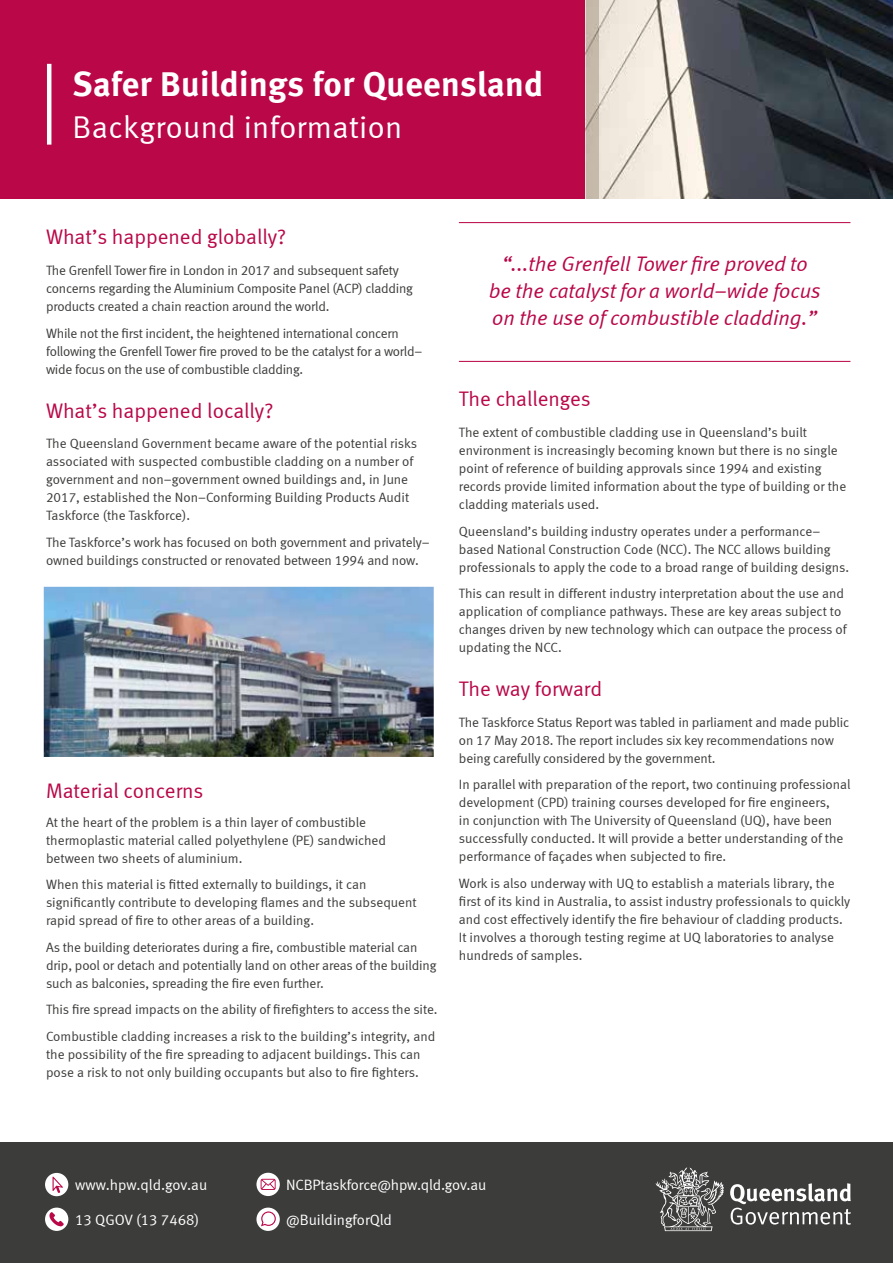
<style>
.page{position:relative;width:893px;height:1263px;background:#fff}
.page>*{position:absolute;margin:0;border:0;box-sizing:border-box;transform-origin:0 0}
.t1{font:34.5px "Meta Bold LF";letter-spacing:.01em;color:#fff}
.t2{font:31.5px "Meta Normal LF";letter-spacing:.01em;color:#fff}
.t3{font:italic 21px/27px "Meta Normal LF";color:#b90748;text-align:center}
.t4{font:21px "Meta Normal LF";color:#b90748}
.t5{font:15px "Meta Normal LF";letter-spacing:-.005em;color:#fff}
.t6{font:13.5px/18px "Meta Normal LF";letter-spacing:-.005em;color:#3c3c3b}
</style>
<div class="page">
<div style="left:0;top:0;width:586px;height:199px;background:#b90748"></div>
<hr style="left:47px;top:64px;width:4px;height:81px;background:#fff">
<div style="left:0;top:1143px;width:893px;height:120px;background:#3c3c3b"></div>
<svg style="left:730px;top:1183px;width:121px;height:42px"></svg>
<svg style="left:656px;top:1167px;width:68px;height:64px"></svg>
<img style="left:599px;top:0;width:294px;height:199px">
<div style="left:586px;top:0;width:13px;height:199px;background:#c5b9aa"></div>
<div style="left:45px;top:1207px;width:23px;height:24px;background:#fff;border-radius:50%"></div>
<svg style="left:49px;top:1212px;width:15px;height:15px"></svg>
<div style="left:45px;top:1173px;width:23px;height:23px;background:#fff;border-radius:50%"></div>
<svg style="left:53px;top:1176px;width:10px;height:17px"></svg>
<svg style="left:256px;top:1173px;width:24px;height:23px"></svg>
<svg style="left:261px;top:1179px;width:15px;height:11px"></svg>
<svg style="left:256px;top:1207px;width:24px;height:24px"></svg>
<svg style="left:261px;top:1211px;width:15px;height:15px"></svg>
<img style="left:44px;top:587px;width:390px;height:170px">
<hr style="left:459px;top:222px;width:391px;height:1px;background:#b90748">
<hr style="left:459px;top:361px;width:391px;height:1px;background:#b90748">
<h1 class="t1" style="left:73px;top:63px;width:472px">Safer Buildings for Queensland</h1>
<h2 class="t2" style="left:73px;top:109px;width:331px">Background information</h2>
<h3 class="t4" style="left:46px;top:225px;width:242px">What’s happened globally?</h3>
<p class="t6" style="left:46px;top:261px;width:368px">The Grenfell Tower fire in London in 2017 and subsequent safety concerns regarding the Aluminium Composite Panel (ACP) cladding products created a chain reaction around the world.</p>
<p class="t6" style="left:46px;top:324px;width:378px">While not the first incident, the heightened international concern following the Grenfell Tower fire proved to be the catalyst for a world– wide focus on the use of combustible cladding.</p>
<h3 class="t4" style="left:46px;top:398px;width:229px">What’s happened locally?</h3>
<p class="t6" style="left:46px;top:435px;width:373px">The Queensland Government became aware of the potential risks associated with suspected combustible cladding on a number of government and non–government owned buildings and, in June 2017, established the Non–Conforming Building Products Audit Taskforce (the Taskforce).</p>
<p class="t6" style="left:46px;top:533px;width:385px">The Taskforce’s work has focused on both government and privately– owned buildings constructed or renovated between 1994 and now.</p>
<h3 class="t4" style="left:46px;top:778px;width:159px">Material concerns</h3>
<p class="t6" style="left:46px;top:813px;width:341px">At the heart of the problem is a thin layer of combustible thermoplastic material called polyethylene (PE) sandwiched between two sheets of aluminium.</p>
<p class="t6" style="left:46px;top:875px;width:372px">When this material is fitted externally to buildings, it can significantly contribute to developing flames and the subsequent rapid spread of fire to other areas of a building.</p>
<p class="t6" style="left:46px;top:938px;width:392px">As the building deteriorates during a fire, combustible material can drip, pool or detach and potentially land on other areas of the building such as balconies, spreading the fire even further.</p>
<p class="t6" style="left:46px;top:996px;width:393px;line-height:26.5px">This fire spread impacts on the ability of firefighters to access the site.<br>Combustible cladding increases a risk to the building’s integrity, and</p>
<p class="t6" style="left:46px;top:1045px;width:376px">the possibility of the fire spreading to adjacent buildings. This can pose a risk to not only building occupants but also to fire fighters.</p>
<h3 class="t3" style="left:489px;top:250px;width:333px">“...the Grenfell Tower fire proved to be the catalyst for a world–wide focus on the use of combustible cladding.”</h3>
<h3 class="t4" style="left:459px;top:387px;width:133px">The challenges</h3>
<p class="t6" style="left:459px;top:423px;width:389px">The extent of combustible cladding use in Queensland’s built environment is increasingly becoming known but there is no single point of reference of building approvals since 1994 and existing records provide limited information about the type of building or the cladding materials used.</p>
<p class="t6" style="left:459px;top:522px;width:392px">Queensland’s building industry operates under a performance– based National Construction Code (NCC). The NCC allows building professionals to apply the code to a broad range of building designs.</p>
<p class="t6" style="left:459px;top:584px;width:389px">This can result in different industry interpretation about the use and application of compliance pathways. These are key areas subject to changes driven by new technology which can outpace the process of updating the NCC.</p>
<h3 class="t4" style="left:459px;top:677px;width:145px">The way forward</h3>
<p class="t6" style="left:459px;top:713px;width:392px">The Taskforce Status Report was tabled in parliament and made public on 17 May 2018. The report includes six key recommendations now being carefully considered by the government.</p>
<p class="t6" style="left:459px;top:776px;width:393px">In parallel with preparation of the report, two continuing professional development (CPD) training courses developed for fire engineers,<br>in conjunction with The University of Queensland (UQ), have been successfully conducted. It will provide a better understanding of the performance of façades when subjected to fire.</p>
<p class="t6" style="left:459px;top:874px;width:393px">Work is also underway with UQ to establish a materials library, the first of its kind in Australia, to assist industry professionals to quickly and cost effectively identify the fire behaviour of cladding products.<br>It involves a thorough testing regime at UQ laboratories to analyse hundreds of samples.</p>
<p class="t5" style="left:75px;top:1176px;width:134px">www.hpw.qld.gov.au</p>
<p class="t5" style="left:75px;top:1211px;width:126px">13 QGOV (13 7468)</p>
<p class="t5" style="left:286px;top:1176px;width:202px">NCBPtaskforce@hpw.qld.gov.au</p>
<p class="t5" style="left:286px;top:1211px;width:107px">@BuildingforQld</p>
</div>
